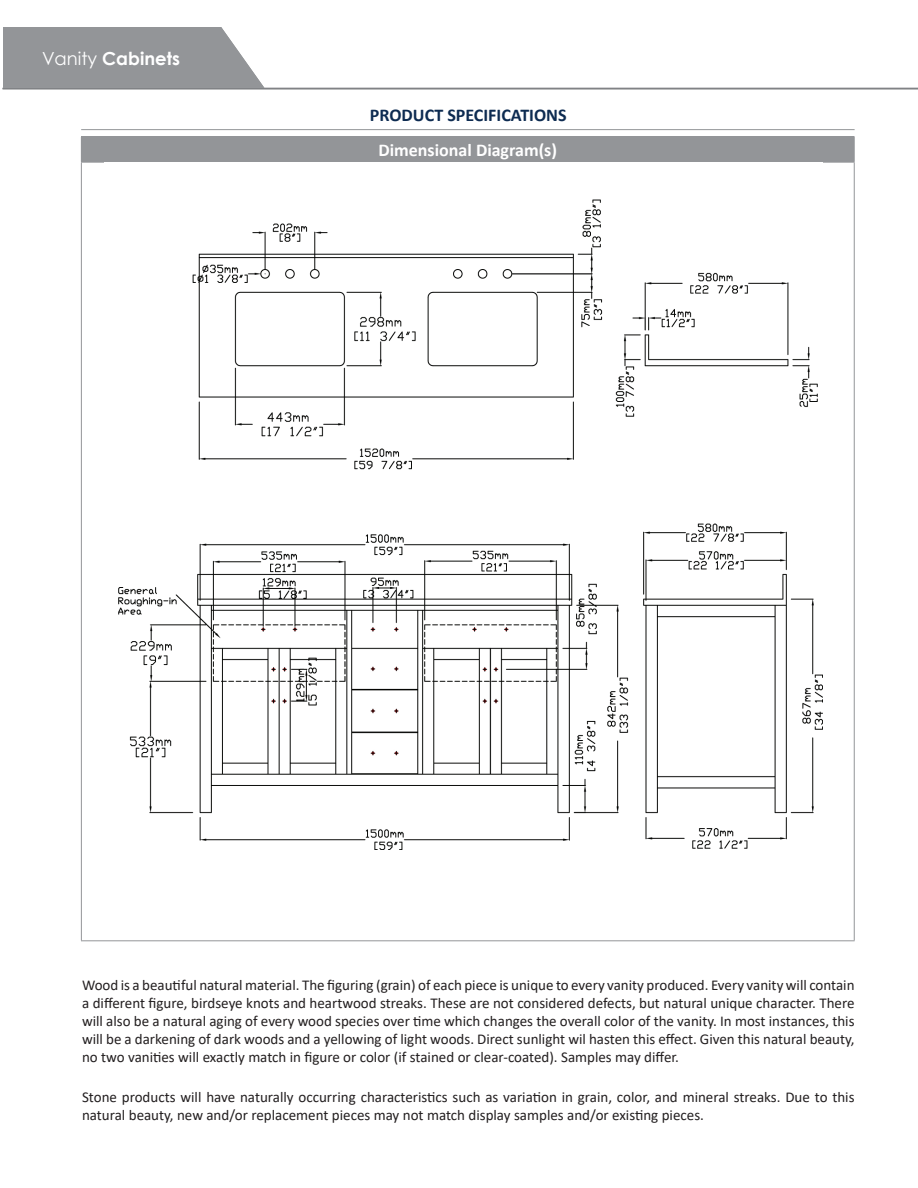
<style>
.page{position:relative;width:918px;height:1188px;background:#fff}
.page>*{position:absolute;margin:0;border:0;box-sizing:border-box;transform-origin:0 0}
.t1{font:700 18px "Calibri";color:#0d2b51}
.t2{font:700 18px "Calibri";color:#fff}
.t3{font:700 18px "Century Gothic";color:#fff}
.t4{font:15px/18px "Calibri";color:#231f20;text-align:justify}
.s1{font-weight:400}
</style>
<div class="page">
<hr style="left:81px;top:129px;width:774px;height:1px;background:#939598">
<hr style="left:3px;top:88px;width:915px;height:1px;background:#808285">
<svg style="left:3px;top:27px;width:261px;height:61px;background:#9b9d9f"></svg>
<div style="left:81px;top:137px;width:773px;height:25px;background:#939598"></div>
<hr style="left:81px;top:163px;width:1px;height:777px;background:#939598">
<hr style="left:854px;top:163px;width:1px;height:777px;background:#939598">
<hr style="left:81px;top:940px;width:774px;height:1px;background:#939598">
<hr style="left:81px;top:136px;width:774px;height:1px;background:#939598">
<svg style="left:854px;top:137px;width:1px;height:25px"></svg>
<hr style="left:81px;top:162px;width:774px;height:1px;background:#939598">
<img style="left:118px;top:199px;width:704px;height:651px">
<p class="t3" style="left:42px;top:44px;width:140px"><span class="s1">Vanity</span> Cabinets</p>
<p class="t1" style="left:370px;top:102px;width:198px">PRODUCT SPECIFICATIONS</p>
<p class="t2" style="left:379px;top:137px;width:180px">Dimensional Diagram(s)</p>
<p class="t4" style="left:82px;top:976px;width:774px">Wood is a beautiful natural material. The figuring (grain) of each piece is unique to every vanity produced. Every vanity will contain a different figure, birdseye knots and heartwood streaks. These are not considered defects, but natural unique character. There will also be a natural aging of every wood species over time which changes the overall color of the vanity. In most instances, this will be a darkening of dark woods and a yellowing of light woods. Direct sunlight wil hasten this effect. Given this natural beauty, no two vanities will exactly match in figure or color (if stained or clear-coated). Samples may differ.</p>
<p class="t4" style="left:82px;top:1088px;width:774px">Stone products will have naturally occurring characteristics such as variation in grain, color, and mineral streaks. Due to this natural beauty, new and/or replacement pieces may not match display samples and/or existing pieces.</p>
</div>
